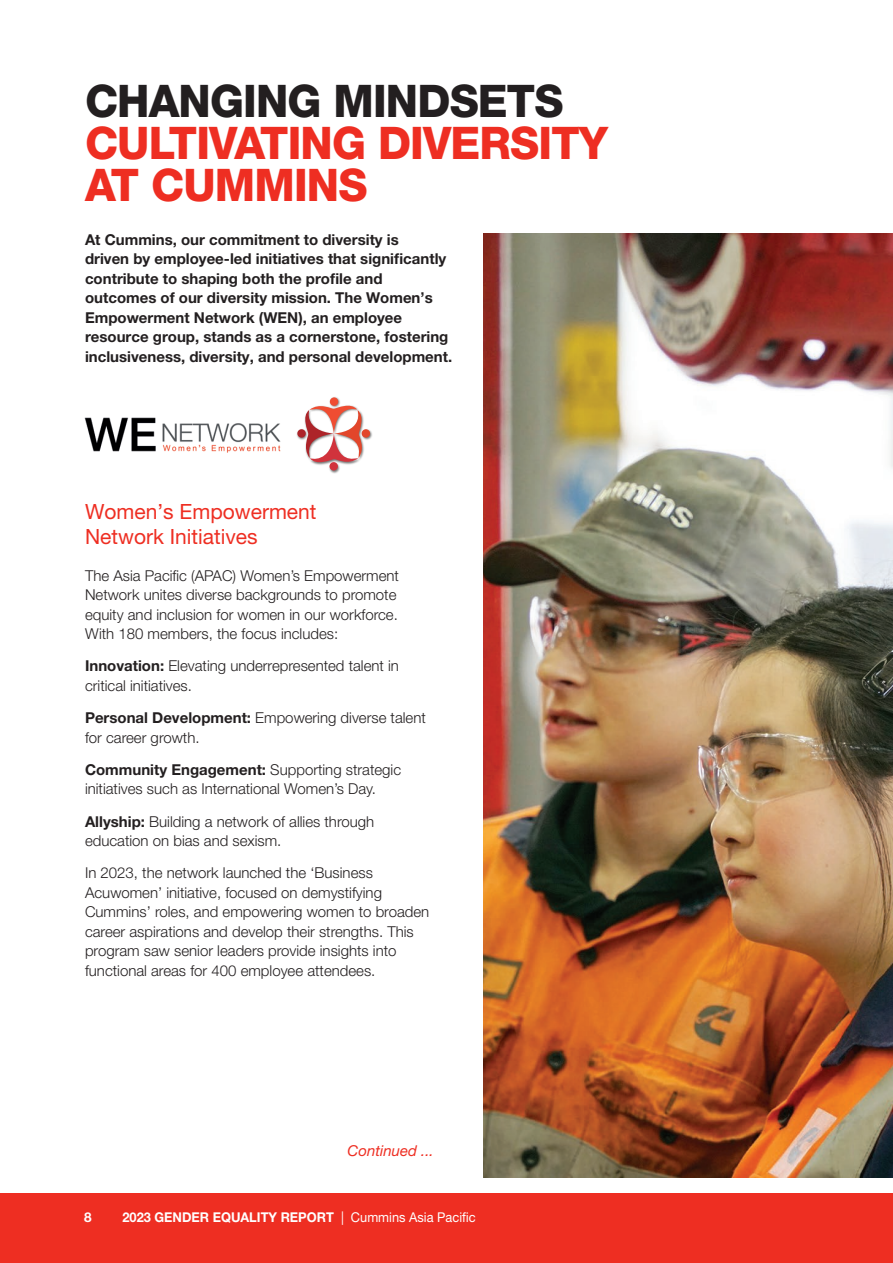
<style>
.page{position:relative;width:893px;height:1263px;background:#fff}
.page>*{position:absolute;margin:0;border:0;box-sizing:border-box;transform-origin:0 0}
.t1{font:800 45px "Helvetica Neue LT Pro";letter-spacing:-.02em;color:#ee2e22}
.t2{font:800 45px "Helvetica Neue LT Pro";color:#231f20}
.t3{font:21px/25.2px "Helvetica Neue LT Pro";color:#ee2e22}
.t4{font:300 15px/19.5px "Helvetica Neue LT Pro";color:#231f20}
.t5{font:700 15px/19.5px "Helvetica Neue LT Pro";color:#231f20}
.t6{font:italic 15px "Helvetica Neue LT Pro";color:#ee2e22}
.t7{font:700 13.5px "Helvetica Neue LT Pro";color:#fff;scale:.95 1}
.t8{font:700 13.5px "Helvetica Neue LT Pro";color:#fff}
.s1{font-weight:700}
.s2{font-weight:400}
</style>
<div class="page">
<div style="left:0;top:1193px;width:893px;height:70px;background:#ee2e22"></div>
<img style="left:84px;top:417px;width:197px;height:36px">
<img style="left:297px;top:397px;width:75px;height:76px">
<div style="left:330px;top:397px;width:8px;height:9px;background:#ef4d32;border-radius:50%"></div>
<div style="left:329px;top:462px;width:9px;height:8px;background:#d1333c;border-radius:50%"></div>
<div style="left:297px;top:429px;width:9px;height:9px;background:#ad2429;border-radius:50%"></div>
<div style="left:362px;top:429px;width:8px;height:9px;background:#e2462b;border-radius:50%"></div>
<svg style="left:301px;top:401px;width:65px;height:65px"></svg>
<img style="left:483px;top:234px;width:410px;height:944px">
<h1 class="t2" style="left:85px;top:74px;width:94px">CHANGING</h1>
<h1 class="t2" style="left:333px;top:74px;width:68px">MINDSETS</h1>
<h1 class="t1" style="left:85px;top:116px;width:56px">CULTI</h1>
<h1 class="t1" style="left:209px;top:116px;width:53px">VATING</h1>
<h1 class="t1" style="left:378px;top:116px;width:100px">DIVERSITY</h1>
<h1 class="t1" style="left:85px;top:158px;width:130px">AT CUMMINS</h1>
<p class="t5" style="left:85px;top:229px;width:369px">At Cummins, our commitment to diversity is<br>driven by employee-led initiatives that significantly contribute to shaping both the profile and outcomes of our diversity mission. The Women’s Empowerment Network (WEN), an employee resource group, stands as a cornerstone, fostering inclusiveness, diversity, and personal development.</p>
<h2 class="t3" style="left:85px;top:499px;width:233px">Women’s Empowerment<br>Network I nitiatives</h2>
<p class="t4" style="left:85px;top:565px;width:315px">The Asia Pacific (APAC) Women’s Empowerment Network unites diverse backgrounds to promote equity and inclusion for women in our workforce.<br>With 180 members, the focus includes:</p>
<p class="t4" style="left:85px;top:656px;width:315px"><span class="s1">Innovation:</span> Elevating underrepresented talent in critical initiatives.</p>
<p class="t4" style="left:85px;top:708px;width:342px"><span class="s1">Personal Development:</span> Empowering diverse talent for career growth.</p>
<p class="t4" style="left:85px;top:759px;width:318px"><span class="s1">Community Engagement:</span> Supporting strategic initiatives such as International Women’s Day.</p>
<p class="t4" style="left:85px;top:811px;width:291px"><span class="s1">Allyship:</span> Building a network of allies through education on bias and sexism.</p>
<p class="t4" style="left:85px;top:863px;width:346px">In 2023, the network launched the ‘Business Acuwomen’ initiative, focused on demystifying Cummins’ roles, and empowering women to broaden career aspirations and develop their strengths. This program saw senior leaders provide insights into functional areas for 400 employee attendees.</p>
<p class="t6" style="left:348px;top:1142px;width:88px">Continued ...</p>
<p class="t8" style="left:84px;top:1208px;width:9px">8</p>
<p class="t7" style="left:122px;top:1208px;width:373px">2023 Gender EQUALITY Report <span class="s2">| Cummins Asia Pacific</span></p>
</div>
